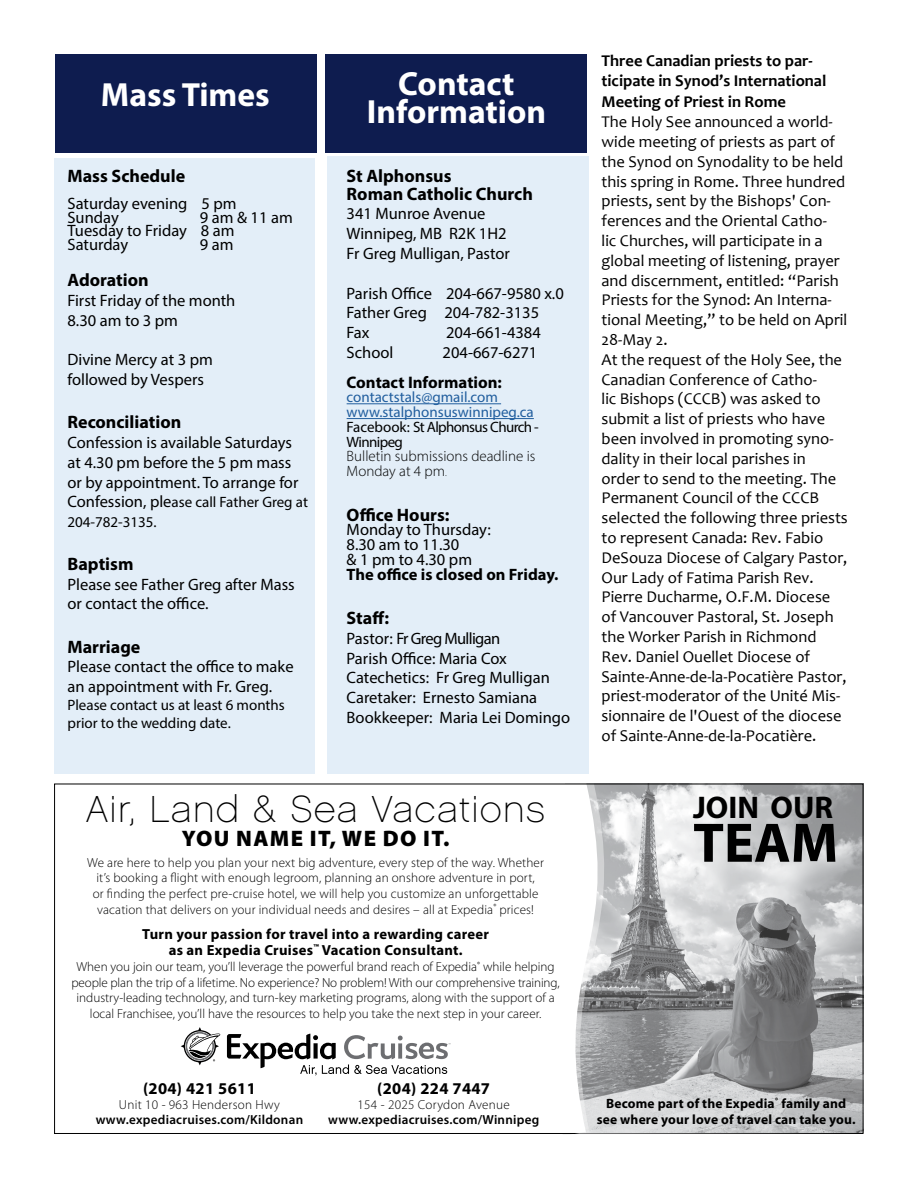
<style>
.page{position:relative;width:918px;height:1188px;background:#fff}
.page>*{position:absolute;margin:0;border:0;box-sizing:border-box;transform-origin:0 0}
.t1{font:700 56.1px "Myriad Pro";color:#000}
.t2{font:37.5px "Chalet Paris Nineteen Sixty";letter-spacing:.04em;color:#000}
.t3{font:700 33.6px/28.2px "Myriad Pro";color:#fff;text-align:center}
.t4{font:700 31.5px "Myriad Pro";color:#000}
.t5{font:900 22.5px "Myriad Pro";letter-spacing:.06em;color:#000}
.t6{font:700 18px/17.4px "Myriad Pro";color:#000}
.t7{font:700 16.8px "Myriad Pro";color:#000}
.t8{font:16.5px/19.8px "Candara";color:#000}
.t9{font:16.5px/19.8px "Myriad Pro";color:#000}
.t10{font:700 16.5px/19.8px "Candara";color:#000}
.t11{font:700 16.5px "Myriad Pro";color:#000}
.t12{font:700 16.5px "Myriad Pro";letter-spacing:.02em;color:#000}
.t13{font:15px/19.4px "Myriad Pro";color:#000}
.t14{font:15px/14.7px "Myriad Pro";color:#215e9e}
.t15{font:300 15px/14.9px "Myriad Pro";color:#000}
.t16{font:15px/14.7px "Myriad Pro";letter-spacing:-.04em;color:#000}
.t17{font:700 14.7px/16.5px "Myriad Pro";letter-spacing:.02em;color:#000;text-align:center}
.t18{font:700 13.5px/16.2px "Myriad Pro";letter-spacing:.01em;color:#000;text-align:center}
.t19{font:300 13.2px/15.8px "Myriad Pro";letter-spacing:.005em;color:#000;text-align:center}
.t20{font:600 13.2px "Myriad Pro";letter-spacing:.02em;color:#000}
.s1{font-size:16.5px}
.s2{font-size:9.9px}
</style>
<div class="page">
<div style="left:55px;top:54px;width:262px;height:99px;background:#0e1c4f"></div>
<div style="left:326px;top:54px;width:261px;height:98px;background:#0e1c4f"></div>
<div style="left:54px;top:158px;width:261px;height:616px;background:#e3eef8"></div>
<div style="left:328px;top:156px;width:261px;height:618px;background:#e3eef8"></div>
<hr style="left:347px;top:403px;width:154px;height:1px;background:#215e9e">
<hr style="left:347px;top:418px;width:187px;height:1px;background:#215e9e">
<svg style="left:181px;top:1027px;width:40px;height:38px"></svg>
<svg style="left:227px;top:1034px;width:223px;height:41px"></svg>
<svg style="left:549px;top:783px;width:315px;height:351px"></svg>
<h3 class="t3" style="left:101px;top:80px;width:170px">Mass Times</h3>
<h3 class="t3" style="left:367px;top:69px;width:181px">Contact<br>Information</h3>
<p class="t6" style="left:68px;top:167px;width:119px">Mass Schedule</p>
<p class="t9" style="left:68px;top:197px;width:171px;line-height:13.5px">Saturday evening 5 pm<br>Sunday</p>
<p class="t9" style="left:68px;top:210px;width:227px;line-height:13.5px;text-indent:132px">9 am &amp; 11 am<br>Tuesday to Friday 8 am<br>Saturday</p>
<p class="t9" style="left:200px;top:234px;width:35px">9 am</p>
<p class="t6" style="left:68px;top:271px;width:83px">Adoration</p>
<p class="t9" style="left:68px;top:290px;width:169px">First Friday of the month<br>8.30 am to 3 pm</p>
<p class="t9" style="left:68px;top:349px;width:147px">Divine Mercy at 3 pm followed by Vespers</p>
<p class="t6" style="left:68px;top:413px;width:115px">Reconciliation</p>
<p class="t9" style="left:68px;top:432px;width:232px">Confession is available Saturdays at 4.30 pm before the 5 pm mass or by appointment. To arrange for</p>
<p class="t13" style="left:67px;top:492px;width:242px"><span class="s1">Confession, ple</span>ase call Father Greg at<br>204-782-3135.</p>
<p class="t6" style="left:68px;top:555px;width:68px">Baptism</p>
<p class="t9" style="left:68px;top:574px;width:229px">Please see Father Greg after Mass or contact the office.</p>
<p class="t6" style="left:68px;top:637px;width:74px">Marriage</p>
<p class="t9" style="left:68px;top:657px;width:228px">Please contact the office to make an appointment with Fr. Greg.</p>
<p class="t13" style="left:68px;top:696px;width:219px;line-height:18px">Please contact us at least 6 months prior to the wedding date.</p>
<p class="t6" style="left:347px;top:167px;width:188px">St Alphonsus<br>Roman Catholic Church</p>
<p class="t9" style="left:347px;top:204px;width:165px">341 Munroe Avenue<br>Winnipeg, MB R2K 1H2<br>Fr Greg Mulligan, Pastor</p>
<p class="t9" style="left:347px;top:283px;width:219px">Parish Office 204-667-9580 x.0<br>Father Greg 204-782-3135<br>Fax</p>
<p class="t9" style="left:446px;top:322px;width:96px">204-661-4384</p>
<p class="t9" style="left:347px;top:342px;width:48px">School</p>
<p class="t9" style="left:443px;top:342px;width:96px">204-667-6271</p>
<p class="t7" style="left:347px;top:371px;width:157px">Contact Information:</p>
<p class="t14" style="left:347px;top:390px;width:189px">contactstals@gmail.com www.stalphonsuswinnipeg.ca</p>
<p class="t16" style="left:347px;top:419px;width:194px">Facebook: St Alphonsus Church -<br>Winnipeg</p>
<p class="t15" style="left:347px;top:449px;width:190px">Bulletin submissions deadline is<br>Monday at 4 pm<span class="s2">.</span></p>
<p class="t6" style="left:347px;top:505px;width:104px">Office Hours:</p>
<p class="t9" style="left:347px;top:522px;width:146px;line-height:14.9px">Monday to Thursday:<br>8.30 am to 11.30<br>&amp; 1 pm to 4.30 pm</p>
<p class="t11" style="left:347px;top:563px;width:213px">The office is closed on Friday.</p>
<p class="t6" style="left:347px;top:609px;width:44px">Staff:</p>
<p class="t9" style="left:347px;top:628px;width:225px">Pastor: Fr Greg Mulligan<br>Parish Office: Maria Cox<br>Catechetics: Fr Greg Mulligan<br>Caretaker: Ernesto Samiana<br>Bookkeeper: Maria Lei Domingo</p>
<h2 class="t2" style="left:86px;top:788px;width:461px">Air, Land &amp; Sea Vacations</h2>
<h3 class="t5" style="left:182px;top:824px;width:269px">YOU NAME IT, WE DO IT.</h3>
<p class="t19" style="left:87px;top:854px;width:458px">We are here to help you plan your next big adventure, every step of the way. Whether it’s booking a flight with enough legroom, planning an onshore adventure in port,<br>or finding the perfect pre-cruise hotel, we will help you customize an unforgettable vacation that delivers on your individual needs and desires – all at Expedia<sup>®</sup> prices!</p>
<p class="t17" style="left:142px;top:925px;width:348px">Turn your passion for travel into a rewarding career as an Expedia Cruises<sup>™</sup> Vacation Consultant.</p>
<p class="t19" style="left:72px;top:959px;width:490px">When you join our team, you’ll leverage the powerful brand reach of Expedia<sup>®</sup> while helping people plan the trip of a lifetime. No experience? No problem! With our comprehensive training, industry-leading technology, and turn-key marketing programs, along with the support of a local Franchisee, you’ll have the resources to help you take the next step in your career.</p>
<p class="t12" style="left:143px;top:1078px;width:114px">(204) 421 5611</p>
<p class="t19" style="left:119px;top:1097px;width:162px">Unit 10 - 963 Henderson Hwy</p>
<p class="t20" style="left:96px;top:1111px;width:209px">www.expediacruises.com/Kildonan</p>
<p class="t12" style="left:377px;top:1078px;width:114px">(204) 224 7447</p>
<p class="t19" style="left:358px;top:1097px;width:154px">154 - 2025 Corydon Avenue</p>
<p class="t20" style="left:328px;top:1111px;width:213px">www.expediacruises.com/Winnipeg</p>
<p class="t10" style="left:602px;top:50px;width:226px">Three Canadian priests to par&shy;ticipate in Synod’s International</p>
<p class="t10" style="left:602px;top:92px;width:186px">Meeting of Priest in Rome</p>
<p class="t8" style="left:602px;top:112px;width:248px">The Holy See announced a world&shy;wide meeting of priests as part of the Synod on Synodality to be held this spring in Rome. Three hundred priests, sent by the Bishops' Con&shy;ferences and the Oriental Catho-<br>lic Churches, will participate in a global meeting of listening, prayer and discernment, entitled: “Parish<br>Priests for the Synod: An Interna&shy;tional Meeting,” to be held on April<br>28-May 2.<br>At the request of the Holy See, the<br>Canadian Conference of Catho-<br>lic Bishops (CCCB) was asked to submit a list of priests who have been involved in promoting syno&shy;dality in their local parishes in order to send to the meeting. The<br>Permanent Council of the CCCB selected the following three priests to represent Canada: Rev. Fabio<br>DeSouza Diocese of Calgary Pastor,<br>Our Lady of Fatima Parish Rev.<br>Pierre Ducharme, O.F.M. Diocese of Vancouver Pastoral, St. Joseph the Worker Parish in Richmond<br>Rev. Daniel Ouellet Diocese of<br>Sainte-Anne-de-la-Pocatière Pastor, priest-moderator of the Unité Mis&shy;sionnaire de l'Ouest of the diocese of Sainte-Anne-de-la-Pocatière.</p>
<h3 class="t4" style="left:693px;top:787px;width:142px">JOIN OUR</h3>
<h1 class="t1" style="left:693px;top:806px;width:146px">TEAM</h1>
<p class="t18" style="left:597px;top:1095px;width:260px">Become part of the Expedia<sup>®</sup> family and see where your love of travel can take you.</p>
</div>
